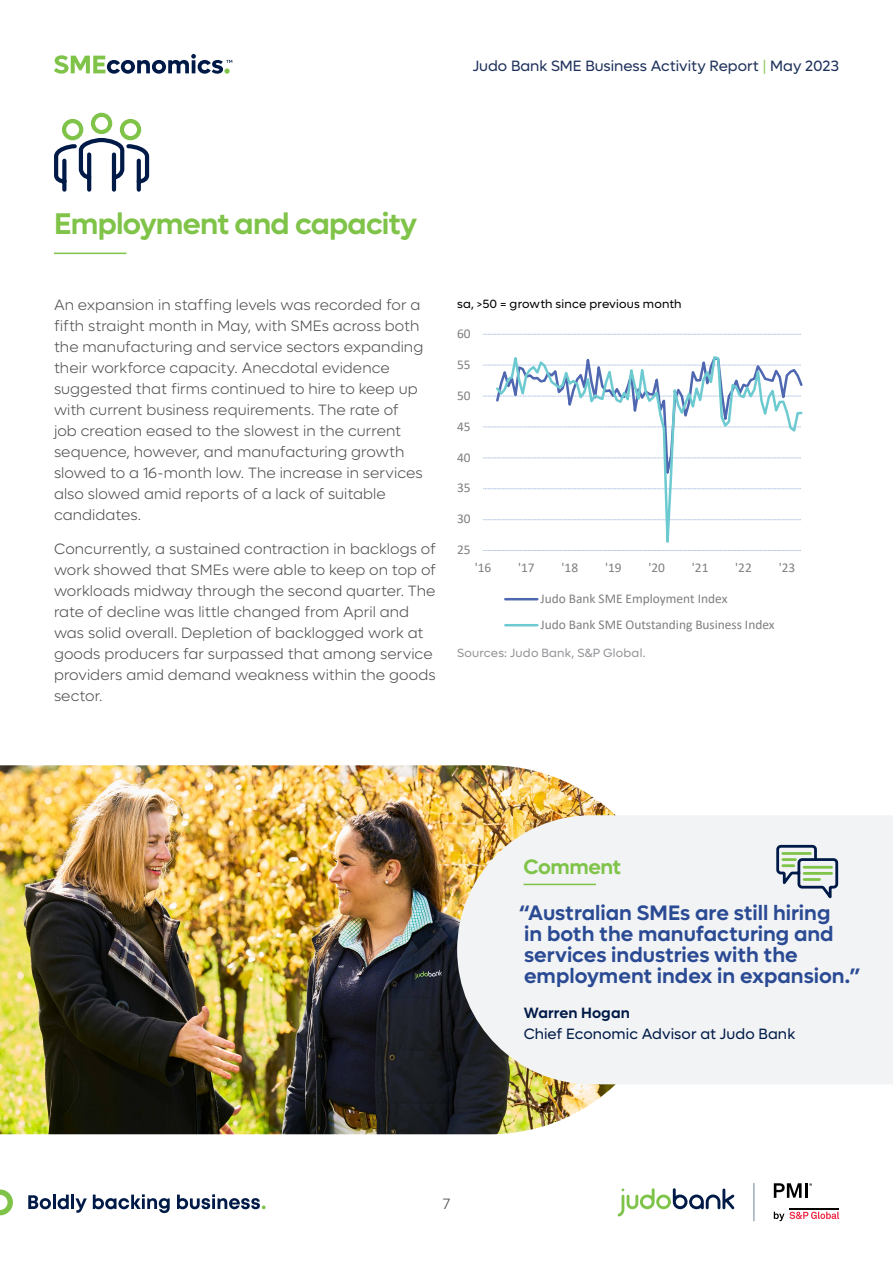
<style>
.page{position:relative;width:893px;height:1263px;background:#fff}
.page>*{position:absolute;margin:0;border:0;box-sizing:border-box;transform-origin:0 0}
.t1{font:600 30px "Lufga JB";letter-spacing:-.025em;color:#7fc349}
.t2{font:600 21px/21px "Lufga JB";color:#2a4a94}
.t3{font:600 21px "Lufga JB";letter-spacing:-.025em;color:#7fc349}
.t4{font:300 15px/21px "Lufga JB";letter-spacing:.005em;color:#4d4d4f}
.t5{font:15px "Lufga JB";color:#1f315b}
.t6{font:15px "Lufga JB";letter-spacing:.005em;color:#001a48}
.t7{font:600 15px "Lufga JB";letter-spacing:.01em;color:#001a48}
.t8{font:13.35px/26.1px "Calibri";letter-spacing:-.005em;color:#7f7f7f}
.t9{font:12px "Lufga JB";letter-spacing:.015em;color:#000}
.t10{font:12px "Lufga JB";letter-spacing:.015em;color:#939598}
.s1{color:#92ca62}
</style>
<div class="page">
<svg style="left:0;top:1189px;width:13px;height:26px"></svg>
<svg style="left:28px;top:1195px;width:23px;height:14px"></svg>
<hr style="left:53px;top:1194px;width:3px;height:15px;background:#001a48">
<svg style="left:58px;top:1194px;width:11px;height:15px"></svg>
<hr style="left:71px;top:1194px;width:3px;height:15px;background:#001a48">
<svg style="left:75px;top:1198px;width:12px;height:15px"></svg>
<svg style="left:93px;top:1194px;width:77px;height:19px"></svg>
<svg style="left:177px;top:1194px;width:89px;height:15px"></svg>
<svg style="left:54px;top:54px;width:178px;height:20px"></svg>
<svg style="left:617px;top:1188px;width:117px;height:28px"></svg>
<hr style="left:753px;top:1183px;width:1px;height:38px;background:#708597">
<svg style="left:774px;top:1211px;width:65px;height:10px"></svg>
<hr style="left:789px;top:1208px;width:50px;height:1px;background:#000">
<svg style="left:774px;top:1183px;width:28px;height:15px"></svg>
<hr style="left:805px;top:1183px;width:3px;height:15px;background:#000">
<hr style="left:54px;top:253px;width:72px;height:1px;background:#7fc349">
<img style="left:0;top:765px;width:616px;height:369px">
<svg style="left:54px;top:112px;width:96px;height:80px"></svg>
<svg style="left:457px;top:815px;width:436px;height:269px;fill:#f1f3f4"></svg>
<hr style="left:524px;top:884px;width:72px;height:1px;background:#7fc349">
<svg style="left:775px;top:843px;width:64px;height:62px"></svg>
<svg style="left:483px;top:334px;width:318px;height:1px"></svg>
<svg style="left:494px;top:356px;width:309px;height:195px"></svg>
<hr style="left:505px;top:598px;width:32px;height:2px;background:#4e67b0">
<hr style="left:505px;top:624px;width:32px;height:2px;background:#6ccad0">
<p class="t5" style="left:473px;top:57px;width:368px">Judo Bank SME Business Activity Report <span class="s1">|</span> May 2023</p>
<h1 class="t1" style="left:54px;top:206px;width:365px">Employment and capacity</h1>
<p class="t4" style="left:54px;top:295px;width:371px">An expansion in staffing levels was recorded for a fifth straight month in May, with SMEs across both the manufacturing and service sectors expanding their workforce capacity. Anecdotal evidence suggested that firms continued to hire to keep up with current business requirements. The rate of job creation eased to the slowest in the current sequence, however, and manufacturing growth slowed to a 16-month low. The increase in services also slowed amid reports of a lack of suitable candidates.</p>
<p class="t4" style="left:54px;top:539px;width:383px">Concurrently, a sustained contraction in backlogs of work showed that SMEs were able to keep on top of workloads midway through the second quarter. The rate of decline was little changed from April and was solid overall. Depletion of backlogged work at goods producers far surpassed that among service providers amid demand weakness within the goods sector.</p>
<p class="t9" style="left:457px;top:297px;width:226px">sa, &gt;50 = growth since previous month</p>
<p class="t8" style="left:457px;top:320px;width:15px">60</p>
<p class="t8" style="left:457px;top:351px;width:15px">55</p>
<p class="t8" style="left:457px;top:382px;width:15px">50</p>
<p class="t8" style="left:457px;top:413px;width:15px">45</p>
<p class="t8" style="left:457px;top:444px;width:15px">40</p>
<p class="t8" style="left:457px;top:475px;width:15px">35</p>
<p class="t8" style="left:457px;top:505px;width:15px">30</p>
<p class="t8" style="left:457px;top:536px;width:15px">25</p>
<p class="t8" style="left:475px;top:554px;width:18px">'16</p>
<p class="t8" style="left:518px;top:554px;width:18px">'17</p>
<p class="t8" style="left:562px;top:554px;width:18px">'18</p>
<p class="t8" style="left:605px;top:554px;width:18px">'19</p>
<p class="t8" style="left:648px;top:554px;width:18px">'20</p>
<p class="t8" style="left:692px;top:554px;width:18px">'21</p>
<p class="t8" style="left:735px;top:554px;width:18px">'22</p>
<p class="t8" style="left:779px;top:554px;width:18px">'23</p>
<p class="t8" style="left:541px;top:585px;width:236px">Judo Bank SME Employment Index<br>Judo Bank SME Outstanding Business Index</p>
<p class="t10" style="left:457px;top:646px;width:190px">Sources: Judo Bank, S&amp;P Global.</p>
<h2 class="t3" style="left:524px;top:855px;width:99px">Comment</h2>
<h2 class="t2" style="left:519px;top:902px;width:343px">“Australian SMEs are still hiring<br>in both the manufacturing and services industries with the employment index in expansion.”</h2>
<p class="t7" style="left:524px;top:1004px;width:108px">Warren Hogan</p>
<p class="t6" style="left:524px;top:1025px;width:273px">Chief Economic Advisor at Judo Bank</p>
<p class="t4" style="left:443px;top:1193px;width:9px">7</p>
</div>
